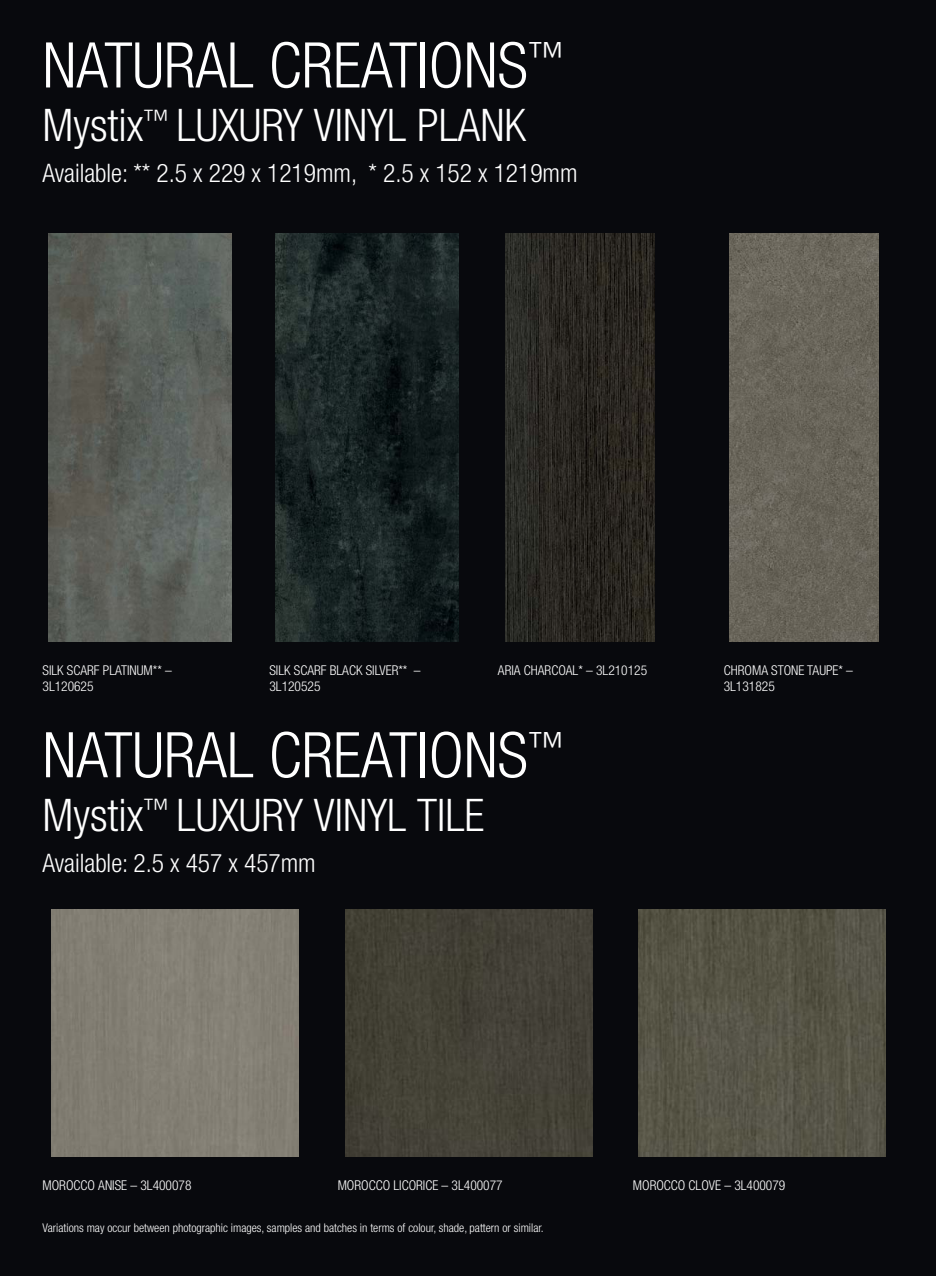
<style>
.page{position:relative;width:936px;height:1276px;background:#fff}
.page>*{position:absolute;margin:0;border:0;box-sizing:border-box;transform-origin:0 0}
.t1{font:300 condensed 63px "Helvetica Neue";color:#fff}
.t2{font:300 condensed 45px "Helvetica Neue";color:#fff}
.t3{font:300 condensed 25.5px "Helvetica Neue";color:#fff}
.t4{font:300 condensed 13.5px/16.2px "Helvetica Neue";color:#fff}
.t5{font:300 condensed 12px "Helvetica Neue";color:#fff}
</style>
<div class="page">
<div style="left:0;top:0;width:935px;height:1276px;background:#08090d"></div>
<div style="left:52px;top:909px;width:246px;height:247px;background:#837f74"></div>
<div style="left:345px;top:909px;width:247px;height:247px;background:#434136"></div>
<img style="left:639px;top:909px;width:246px;height:247px">
<img style="left:49px;top:233px;width:182px;height:409px">
<img style="left:275px;top:233px;width:183px;height:409px">
<img style="left:505px;top:233px;width:149px;height:409px">
<img style="left:729px;top:233px;width:149px;height:409px">
<h1 class="t1" style="left:43px;top:42px;width:524px">NATURAL CREATIONS<sup>™</sup></h1>
<h2 class="t2" style="left:43px;top:109px;width:485px">Mystix<sup>™</sup> LUXURY VINYL PLANK</h2>
<h3 class="t3" style="left:43px;top:164px;width:536px">Available: ** 2.5 x 229 x 1219mm, * 2.5 x 152 x 1219mm</h3>
<p class="t4" style="left:43px;top:663px;width:131px">SILK SCARF PLATINUM** –<br>3L120625</p>
<p class="t4" style="left:269px;top:663px;width:153px">SILK SCARF BLACK SILVER** –<br>3L120525</p>
<p class="t4" style="left:498px;top:663px;width:151px">ARIA CHARCOAL* – 3L210125</p>
<p class="t4" style="left:723px;top:663px;width:131px">CHROMA STONE TAUPE* –<br>3L131825</p>
<h1 class="t1" style="left:43px;top:732px;width:524px">NATURAL CREATIONS<sup>™</sup></h1>
<h2 class="t2" style="left:43px;top:799px;width:443px">Mystix<sup>™</sup> LUXURY VINYL TILE</h2>
<h3 class="t3" style="left:43px;top:853px;width:275px">Available: 2.5 x 457 x 457mm</h3>
<p class="t4" style="left:43px;top:1178px;width:150px">MOROCCO ANISE – 3L400078</p>
<p class="t4" style="left:338px;top:1178px;width:166px">MOROCCO LICORICE – 3L400077</p>
<p class="t5" style="left:43px;top:1223px;width:502px">Variations may occur between photographic images, samples and batches in terms of colour, shade, pattern or similar.</p>
<p class="t4" style="left:633px;top:1178px;width:154px">MOROCCO CLOVE – 3L400079</p>
</div>
